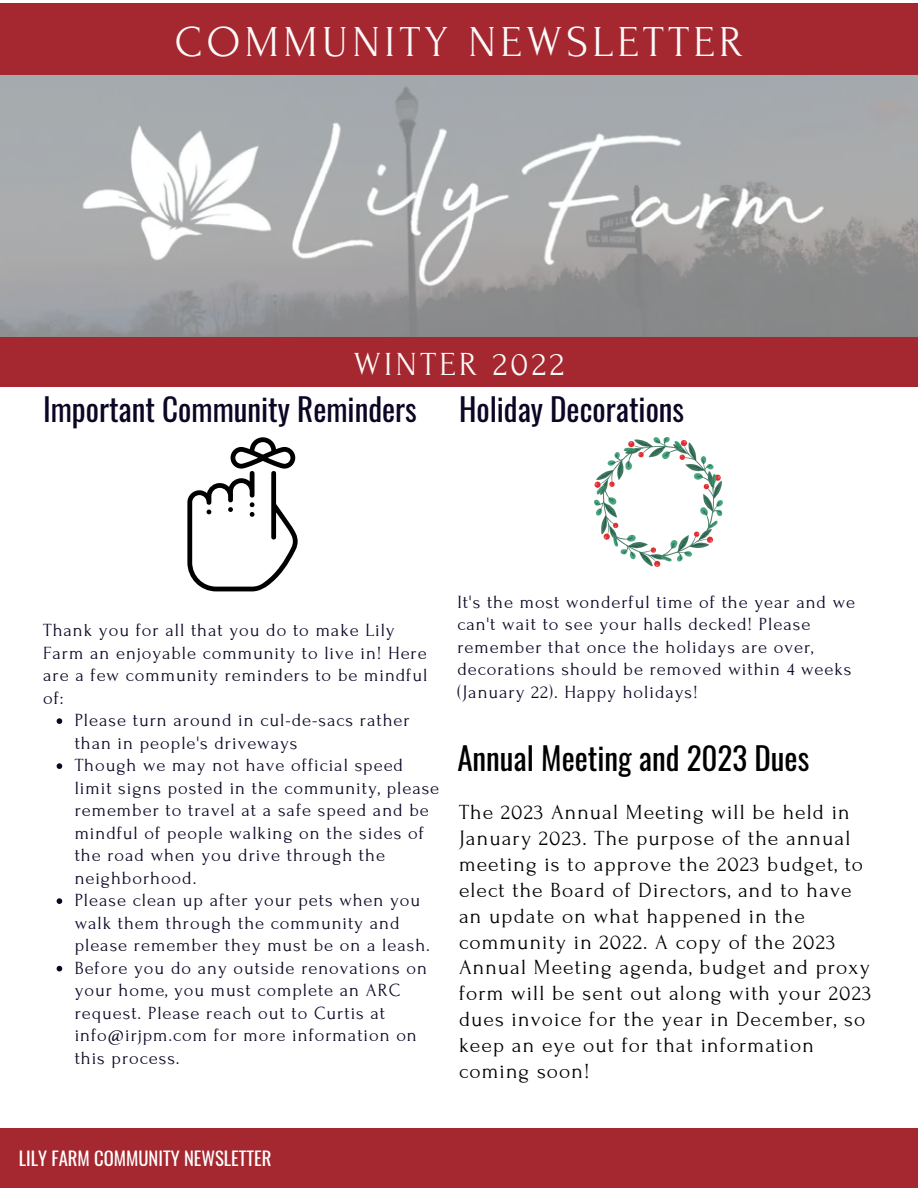
<style>
.page{position:relative;width:918px;height:1188px;background:#fff}
.page>*{position:absolute;margin:0;border:0;box-sizing:border-box;transform-origin:0 0}
.t1{font:44.1px "Forum";letter-spacing:.1em;color:#fafafa}
.t2{font:33.6px "Forum";letter-spacing:.1em;color:#fafafa}
.t3{font:31.2px "Oswald";color:#0d0524}
.t4{font:31.2px "Oswald";color:#000}
.t5{font:21.6px/25.8px "Forum";letter-spacing:.05em;color:#000}
.t6{font:18.6px/22.5px "Forum";letter-spacing:.05em;color:#0d0524}
.t7{font:18.6px "Oswald";color:#fff}
</style>
<div class="page">
<img style="left:0;top:75px;width:918px;height:263px">
<div style="left:0;top:1128px;width:918px;height:60px;background:#a5272f"></div>
<div style="left:0;top:3px;width:918px;height:72px;background:#a5272f"></div>
<div style="left:0;top:338px;width:918px;height:49px;background:#a5272f"></div>
<svg style="left:187px;top:437px;width:111px;height:154px"></svg>
<img style="left:595px;top:437px;width:127px;height:130px">
<svg style="left:57px;top:718px;width:5px;height:6px"></svg>
<svg style="left:57px;top:763px;width:5px;height:6px"></svg>
<svg style="left:57px;top:898px;width:5px;height:6px"></svg>
<svg style="left:57px;top:966px;width:5px;height:5px"></svg>
<h1 class="t1" style="left:175px;top:19px;width:570px">COMMUNITY NEWSLETTER</h1>
<h2 class="t2" style="left:354px;top:346px;width:212px">WINTER 2022</h2>
<h3 class="t3" style="left:43px;top:384px;width:375px">Important Community Reminders</h3>
<h3 class="t3" style="left:459px;top:384px;width:227px">Holiday Decorations</h3>
<p class="t6" style="left:43px;top:619px;width:386px">Thank you for all that you do to make Lily<br>Farm an enjoyable community to live in! Here are a few community reminders to be mindful of:</p>
<p class="t6" style="left:75px;top:709px;width:366px">Please turn around in cul-de-sacs rather than in people's driveways<br>Though we may not have official speed limit signs posted in the community, please remember to travel at a safe speed and be mindful of people walking on the sides of the road when you drive through the neighborhood.<br>Please clean up after your pets when you walk them through the community and please remember they must be on a leash.<br>Before you do any outside renovations on your home, you must complete an ARC request. Please reach out to Curtis at info@irjpm.com for more information on this process.</p>
<p class="t6" style="left:457px;top:591px;width:399px">It's the most wonderful time of the year and we can't wait to see your halls decked! Please remember that once the holidays are over, decorations should be removed within 4 weeks (January 22). Happy holidays!</p>
<h3 class="t4" style="left:457px;top:734px;width:353px">Annual Meeting and 2023 Dues</h3>
<p class="t5" style="left:459px;top:800px;width:414px">The 2023 Annual Meeting will be held in January 2023. The purpose of the annual meeting is to approve the 2023 budget, to elect the Board of Directors, and to have an update on what happened in the community in 2022. A copy of the 2023<br>Annual Meeting agenda, budget and proxy form will be sent out along with your 2023 dues invoice for the year in December, so keep an eye out for that information coming soon!</p>
<p class="t7" style="left:19px;top:1144px;width:254px">LILY FARM COMMUNITY NEWSLETTER</p>
</div>
